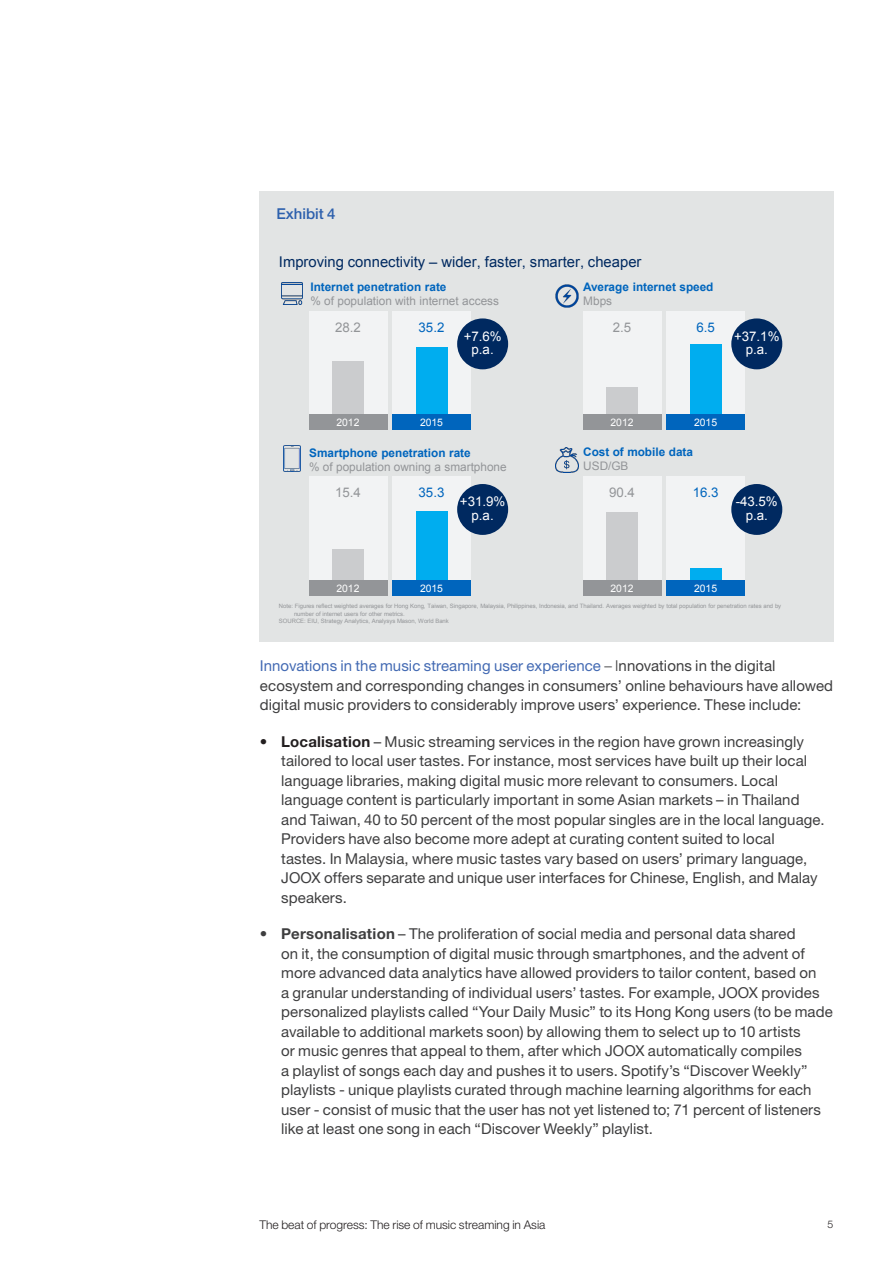
<style>
.page{position:relative;width:893px;height:1263px;background:#fff}
.page>*{position:absolute;margin:0;border:0;box-sizing:border-box;transform-origin:0 0}
.Body_10_13{font:15px/19.5px "Helvetica Neue LT Std";letter-spacing:.005em;color:#3e3e3f}
.Exhibit_headers_10_1{font:500 15px "Helvetica Neue LT Std";color:#2d60ad}
.t1{font:14.85px "Arial";color:#002960}
.t2{font:13.35px/13.5px "Arial";color:#fff;text-align:center}
.t3{font:13.35px "Arial";color:#939598}
.t4{font:13.35px "Arial";color:#0065bd}
.t5{font:300 12px "Helvetica Neue LT Std";color:#231f20}
.t6{font:11.85px/14.2px "Arial";color:#939598}
.t7{font:700 11.85px/14.2px "Arial";color:#0065bd}
.t8{font:300 10.5px "Helvetica Neue LT Std";color:#231f20}
.t9{font:10.35px "Arial";color:#fff}
.t10{font:6px/7.1px "Arial";letter-spacing:-.005em;color:#939598}
.s1{font-weight:700;color:#0065bd}
.s2{font-weight:400;color:#939598}
.s3{color:#436ab3}
.s4{font-weight:300}
.s5{font-weight:700;color:#231f20}
.s6{font-weight:700}
</style>
<div class="page">
<div style="left:259px;top:191px;width:574px;height:451px;background:#e2e4e4"></div>
<div style="left:392px;top:477px;width:79px;height:103px;background:#f2f3f4"></div>
<div style="left:309px;top:477px;width:78px;height:103px;background:#f2f3f4"></div>
<div style="left:392px;top:311px;width:79px;height:103px;background:#f2f3f4"></div>
<div style="left:309px;top:311px;width:78px;height:103px;background:#f2f3f4"></div>
<div style="left:332px;top:361px;width:32px;height:53px;background:#cbccce"></div>
<div style="left:416px;top:347px;width:31px;height:67px;background:#00adef"></div>
<div style="left:332px;top:550px;width:32px;height:30px;background:#cbccce"></div>
<div style="left:416px;top:511px;width:31px;height:69px;background:#00adef"></div>
<div style="left:392px;top:580px;width:79px;height:15px;background:#0065bd"></div>
<div style="left:309px;top:580px;width:78px;height:15px;background:#939598"></div>
<div style="left:392px;top:414px;width:79px;height:16px;background:#0065bd"></div>
<div style="left:309px;top:414px;width:78px;height:16px;background:#939598"></div>
<div style="left:667px;top:477px;width:78px;height:103px;background:#f2f3f4"></div>
<div style="left:583px;top:477px;width:78px;height:103px;background:#f2f3f4"></div>
<div style="left:667px;top:311px;width:78px;height:103px;background:#f2f3f4"></div>
<div style="left:583px;top:311px;width:78px;height:103px;background:#f2f3f4"></div>
<div style="left:606px;top:387px;width:32px;height:27px;background:#cbccce"></div>
<div style="left:690px;top:344px;width:31px;height:70px;background:#00adef"></div>
<div style="left:667px;top:414px;width:78px;height:16px;background:#0065bd"></div>
<div style="left:583px;top:414px;width:78px;height:16px;background:#939598"></div>
<div style="left:606px;top:513px;width:32px;height:67px;background:#cbccce"></div>
<div style="left:690px;top:568px;width:31px;height:12px;background:#00adef"></div>
<div style="left:667px;top:580px;width:78px;height:15px;background:#0065bd"></div>
<div style="left:583px;top:580px;width:78px;height:15px;background:#939598"></div>
<div style="left:457px;top:484px;width:51px;height:51px;background:#002960;border-radius:50%"></div>
<div style="left:731px;top:484px;width:51px;height:51px;background:#002960;border-radius:50%"></div>
<div style="left:731px;top:318px;width:51px;height:51px;background:#002960;border-radius:50%"></div>
<div style="left:457px;top:318px;width:51px;height:51px;background:#002960;border-radius:50%"></div>
<img style="left:284px;top:445px;width:16px;height:26px">
<img style="left:281px;top:283px;width:22px;height:22px">
<img style="left:555px;top:447px;width:23px;height:25px">
<img style="left:555px;top:284px;width:24px;height:24px">
<h6 class="Exhibit_headers_10_1" style="left:276px;top:205px;width:61px">Exhibit 4</h6>
<p class="t1" style="left:279px;top:251px;width:364px">Improving connectivity – wider, faster, smarter, cheaper</p>
<p class="t6" style="left:310px;top:280px;width:190px"><span class="s1">Internet penetration rate<br></span>% of population with internet access</p>
<p class="t7" style="left:583px;top:280px;width:132px">Average internet speed<br><span class="s2">Mbps</span></p>
<p class="t3" style="left:335px;top:318px;width:27px">28.2</p>
<p class="t4" style="left:419px;top:318px;width:27px">35.2</p>
<p class="t2" style="left:464px;top:329px;width:40px">+7.6% p.a.</p>
<p class="t3" style="left:613px;top:318px;width:20px">2.5</p>
<p class="t4" style="left:696px;top:318px;width:20px">6.5</p>
<p class="t2" style="left:734px;top:329px;width:47px">+37.1% p.a.</p>
<p class="t9" style="left:336px;top:415px;width:25px">2012</p>
<p class="t9" style="left:420px;top:415px;width:25px">2015</p>
<p class="t9" style="left:610px;top:415px;width:25px">2012</p>
<p class="t9" style="left:694px;top:415px;width:25px">2015</p>
<p class="t6" style="left:309px;top:445px;width:199px"><span class="s1">Smartphone penetration rate<br></span>% of population owning a smartphone</p>
<p class="t7" style="left:583px;top:445px;width:111px">Cost of mobile data<br><span class="s2">USD/GB</span></p>
<p class="t3" style="left:335px;top:483px;width:27px">15.4</p>
<p class="t4" style="left:419px;top:483px;width:27px">35.3</p>
<p class="t2" style="left:460px;top:495px;width:47px">+31.9% p.a.</p>
<p class="t3" style="left:609px;top:483px;width:27px">90.4</p>
<p class="t4" style="left:693px;top:483px;width:27px">16.3</p>
<p class="t2" style="left:736px;top:495px;width:44px">-43.5% p.a.</p>
<p class="t9" style="left:336px;top:581px;width:25px">2012</p>
<p class="t9" style="left:420px;top:581px;width:25px">2015</p>
<p class="t9" style="left:610px;top:581px;width:25px">2012</p>
<p class="t9" style="left:694px;top:581px;width:25px">2015</p>
<p class="t10" style="left:294px;top:603px;width:489px;text-indent:-15px">Note: Figures reflect weighted averages for Hong Kong, Taiwan, Singapore, Malaysia, Philippines, Indonesia, and Thailand. Averages weighted by total population for penetration rates and by number of internet users for other metrics.</p>
<p class="t10" style="left:279px;top:618px;width:171px">SOURCE: EIU, Strategy Analytics, Analysys Mason, World Bank</p>
<p class="Body_10_13" style="left:260px;top:656px;width:575px"><span class="s3">Innovations in the music streaming user experience</span> <span class="s4">– I</span>nnovations in the digital ecosystem and corresponding changes in consumers’ online behaviours have allowed digital music providers to considerably improve users’ experience. These include:</p>
<p class="Body_10_13" style="left:281px;top:731px;width:545px;text-indent:-21px"><span class="s5">• Localisation</span> – Music streaming services in the region have grown increasingly tailored to local user tastes. For instance, most services have built up their local language libraries, making digital music more relevant to consumers. Local language content is particularly important in some Asian markets – in Thailand and Taiwan, 40 to 50 percent of the most popular singles are in the local language.<br>Providers have also become more adept at curating content suited to local<br>tastes. In Malaysia, where music tastes vary based on users’ primary language, JOOX offers separate and unique user interfaces for Chinese, English, and Malay speakers.</p>
<p class="Body_10_13" style="left:281px;top:924px;width:553px;text-indent:-21px"><span class="s6">• Personalisation</span> – The proliferation of social media and personal data shared<br>on it, the consumption of digital music through smartphones, and the advent of more advanced data analytics have allowed providers to tailor content, based on<br>a granular understanding of individual users’ tastes. For example, JOOX provides personalized playlists called “Your Daily Music” to its Hong Kong users (to be made available to additional markets soon) by allowing them to select up to 10 artists<br>or music genres that appeal to them, after which JOOX automatically compiles<br>a playlist of songs each day and pushes it to users. Spotify’s “Discover Weekly” playlists - unique playlists curated through machine learning algorithms for each user - consist of music that the user has not yet listened to; 71 percent of listeners like at least one song in each “Discover Weekly” playlist.</p>
<p class="t5" style="left:259px;top:1217px;width:288px">The beat of progress: The rise of music streaming in Asia</p>
<p class="t8" style="left:828px;top:1218px;width:7px">5</p>
</div>
